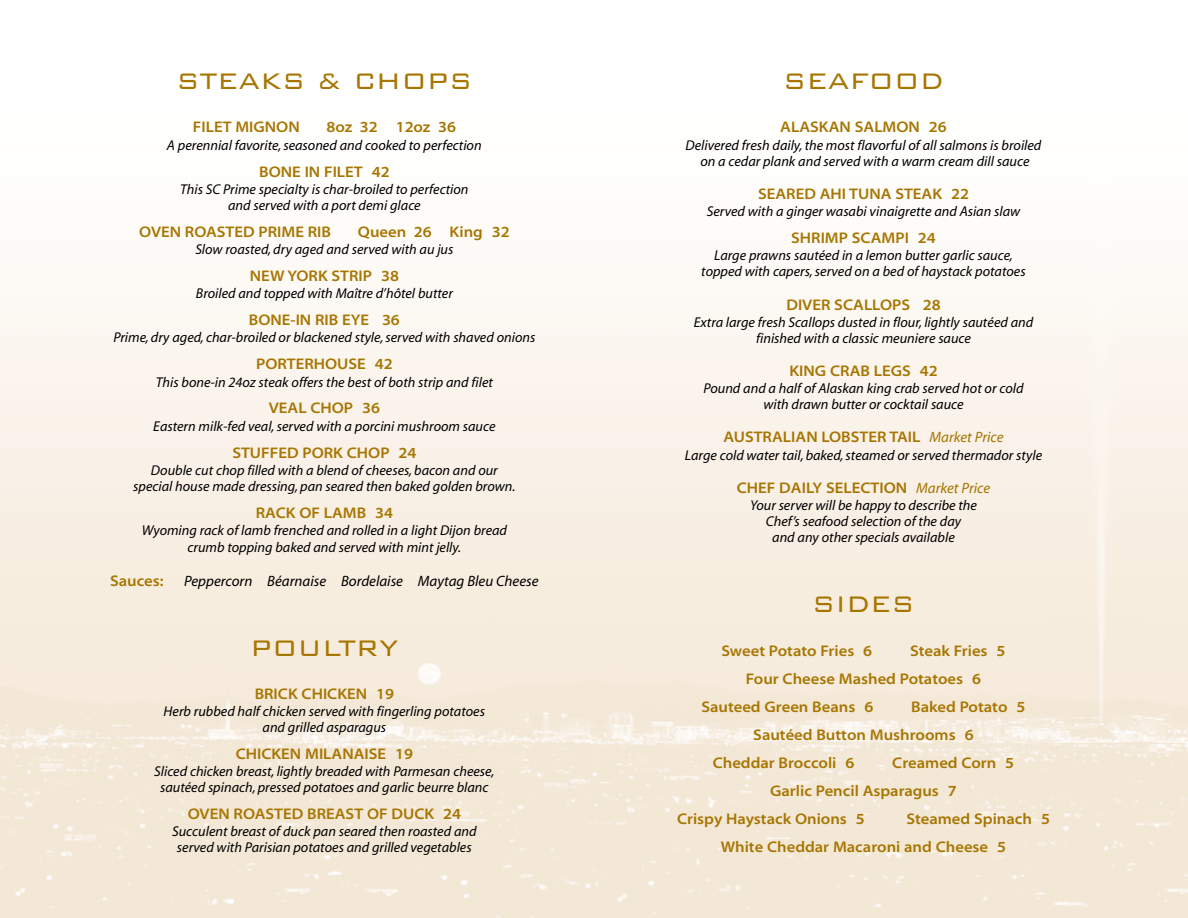
<style>
.page{position:relative;width:1188px;height:918px;background:#fff}
.page>*{position:absolute;margin:0;border:0;box-sizing:border-box;transform-origin:0 0}
.t1{font:300 30px "Bank Gothic BT";color:#a77500}
.t2{font:15.45px/27.9px "Myriad MM 565 700";color:#a77500}
.t3{font:15px "Myriad MM It 406 600";color:#000}
.t4{font:14.25px/15.8px "Myriad MM It 406 600";color:#000;text-align:center}
.s1{font-family:"Myriad MM It 406 600";font-size:15px}
</style>
<div class="page">
<img style="left:0;top:295px;width:1188px;height:623px">
<h1 class="t1" style="left:176px;top:61px;width:298px">STEAKS &amp; CHOPS</h1>
<p class="t2" style="left:193px;top:115px;width:108px">FILET MIGNON</p>
<p class="t2" style="left:327px;top:115px;width:131px">8oz 32 12oz 36</p>
<p class="t4" style="left:167px;top:139px;width:316px">A perennial favorite, seasoned and cooked to perfection</p>
<p class="t2" style="left:259px;top:159px;width:132px">BONE IN FILET 42</p>
<p class="t4" style="left:180px;top:183px;width:290px">This SC Prime specialty is char-broiled to perfection and served with a port demi glace</p>
<p class="t2" style="left:139px;top:219px;width:194px">OVEN ROASTED PRIME RIB</p>
<p class="t2" style="left:358px;top:219px;width:153px">Queen 26 King 32</p>
<p class="t4" style="left:195px;top:243px;width:260px">Slow roasted, dry aged and served with au jus</p>
<p class="t2" style="left:250px;top:263px;width:151px">NEW YORK STRIP 38</p>
<p class="t4" style="left:196px;top:287px;width:258px">Broiled and topped with Maître d’hôtel butter</p>
<p class="t2" style="left:249px;top:307px;width:153px">BONE-IN RIB EYE 36</p>
<p class="t4" style="left:113px;top:331px;width:424px">Prime, dry aged, char-broiled or blackened style, served with shaved onions</p>
<p class="t2" style="left:256px;top:352px;width:138px">PORTERHOUSE 42</p>
<p class="t4" style="left:156px;top:375px;width:339px">This bone-in 24oz steak offers the best of both strip and filet</p>
<p class="t2" style="left:269px;top:396px;width:113px">VEAL CHOP 36</p>
<p class="t4" style="left:153px;top:420px;width:344px">Eastern milk-fed veal, served with a porcini mushroom sauce</p>
<p class="t2" style="left:232px;top:440px;width:186px">STUFFED PORK CHOP 24</p>
<p class="t4" style="left:133px;top:464px;width:384px">Double cut chop filled with a blend of cheeses, bacon and our special house made dressing, pan seared then baked golden brown.</p>
<p class="t2" style="left:256px;top:500px;width:139px">RACK OF LAMB 34</p>
<p class="t4" style="left:142px;top:523px;width:367px;line-height:17.4px">Wyoming rack of lamb frenched and rolled in a light Dijon bread crumb topping baked and served with mint jelly.</p>
<p class="t2" style="left:110px;top:568px;width:55px">Sauces:</p>
<p class="t3" style="left:184px;top:575px;width:356px">Peppercorn Béarnaise Bordelaise Maytag Bleu Cheese</p>
<h1 class="t1" style="left:250px;top:628px;width:150px">POULTRY</h1>
<p class="t2" style="left:255px;top:681px;width:141px">BRICK CHICKEN 19</p>
<p class="t4" style="left:164px;top:705px;width:323px">Herb rubbed half chicken served with fingerling potatoes and grilled asparagus</p>
<p class="t2" style="left:236px;top:741px;width:179px">CHICKEN MILANAISE 19</p>
<p class="t4" style="left:154px;top:765px;width:342px">Sliced chicken breast, lightly breaded with Parmesan cheese, sautéed spinach, pressed potatoes and garlic beurre blanc</p>
<p class="t2" style="left:188px;top:801px;width:275px">OVEN ROASTED BREAST OF DUCK 24</p>
<p class="t4" style="left:172px;top:825px;width:306px">Succulent breast of duck pan seared then roasted and served with Parisian potatoes and grilled vegetables</p>
<h1 class="t1" style="left:783px;top:61px;width:162px">SEAFOOD</h1>
<p class="t2" style="left:780px;top:115px;width:168px">ALASKAN SALMON 26</p>
<p class="t4" style="left:686px;top:139px;width:357px">Delivered fresh daily, the most flavorful of all salmons is broiled on a cedar plank and served with a warm cream dill sauce</p>
<p class="t2" style="left:758px;top:181px;width:212px">SEARED AHI TUNA STEAK 22</p>
<p class="t4" style="left:707px;top:205px;width:315px">Served with a ginger wasabi vinaigrette and Asian slaw</p>
<p class="t2" style="left:791px;top:225px;width:146px">SHRIMP SCAMPI 24</p>
<p class="t4" style="left:701px;top:249px;width:326px">Large prawns sautéed in a lemon butter garlic sauce, topped with capers, served on a bed of haystack potatoes</p>
<p class="t2" style="left:786px;top:292px;width:156px">DIVER SCALLOPS 28</p>
<p class="t4" style="left:694px;top:316px;width:341px">Extra large fresh Scallops dusted in flour, lightly sautéed and finished with a classic meuniere sauce</p>
<p class="t2" style="left:789px;top:358px;width:150px">KING CRAB LEGS 42</p>
<p class="t4" style="left:703px;top:382px;width:322px">Pound and a half of Alaskan king crab served hot or cold with drawn butter or cocktail sauce</p>
<p class="t2" style="left:724px;top:425px;width:281px">AUSTRALIAN LOBSTER TAIL <span class="s1">Market Price</span></p>
<p class="t4" style="left:685px;top:448px;width:359px">Large cold water tail, baked, steamed or served thermador style</p>
<p class="t2" style="left:737px;top:475px;width:255px">CHEF DAILY SELECTION <span class="s1">Market Price</span></p>
<p class="t4" style="left:750px;top:499px;width:228px">Your server will be happy to describe the<br>Chef’s seafood selection of the day<br>and any other specials available</p>
<h1 class="t1" style="left:812px;top:584px;width:104px">SIDES</h1>
<p class="t2" style="left:721px;top:638px;width:152px">Sweet Potato Fries 6</p>
<p class="t2" style="left:910px;top:638px;width:97px">Steak Fries 5</p>
<p class="t2" style="left:746px;top:666px;width:237px">Four Cheese Mashed Potatoes 6</p>
<p class="t2" style="left:701px;top:694px;width:173px">Sauteed Green Beans 6</p>
<p class="t2" style="left:911px;top:694px;width:116px">Baked Potato 5</p>
<p class="t2" style="left:753px;top:722px;width:222px">Sautéed Button Mushrooms 6</p>
<p class="t2" style="left:713px;top:750px;width:143px">Cheddar Broccoli 6</p>
<p class="t2" style="left:892px;top:750px;width:123px">Creamed Corn 5</p>
<p class="t2" style="left:770px;top:778px;width:188px">Garlic Pencil Asparagus 7</p>
<p class="t2" style="left:677px;top:806px;width:189px">Crispy Haystack Onions 5</p>
<p class="t2" style="left:721px;top:806px;width:331px;text-indent:186px">Steamed Spinach 5<br>White Cheddar Macaroni and Cheese 5</p>
</div>
